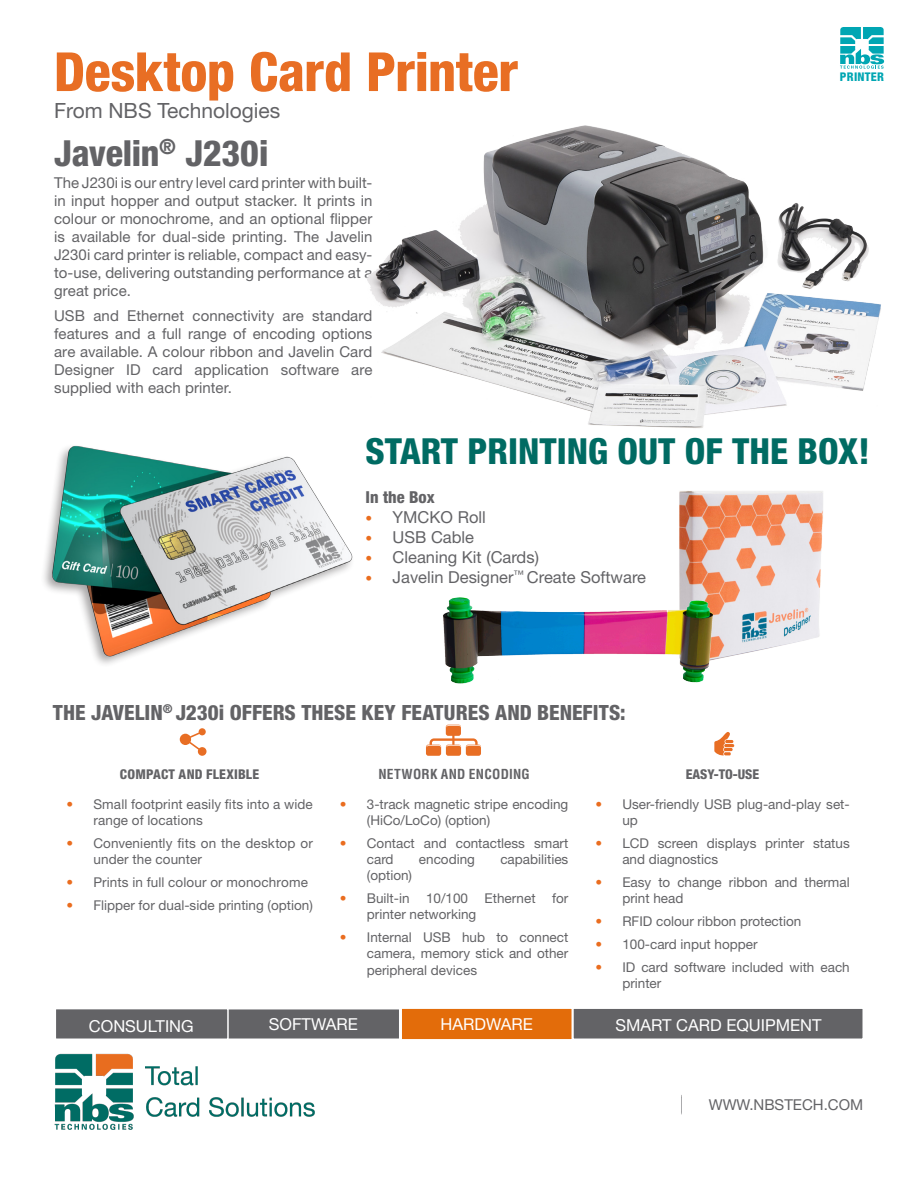
<style>
.page{position:relative;width:918px;height:1188px;background:#fff}
.page>*{position:absolute;margin:0;border:0;box-sizing:border-box;transform-origin:0 0}
.t1{font:800 condensed 54px "Helvetica Neue LT Std";letter-spacing:-.005em;color:#e86e24}
.t2{font:800 condensed 36px "Helvetica Neue LT Std";color:#006b63}
.t3{font:800 condensed 36px "Helvetica Neue LT Std";letter-spacing:-.01em;color:#636366}
.t4{font:800 condensed 21px "Helvetica Neue LT Std";color:#636366}
.t5{font:21px "Helvetica Neue LT Std";color:#636366}
.t6{font:16.5px "Helvetica Neue LT Std";color:#636366}
.t7{font:16.5px "Helvetica Neue LT Std";color:#fff}
.t8{font:800 condensed 16.5px "Helvetica Neue LT Std";color:#636366}
.t9{font:15px/18px "Helvetica Neue LT Std";letter-spacing:.005em;color:#636366;text-align:justify}
.t10{font:13.5px/16.2px "Helvetica Neue LT Std";color:#636366}
.t11{font:800 condensed 13.5px "Helvetica Neue LT Std";letter-spacing:.01em;color:#636366}
.t12{font:700 condensed 13.5px "Helvetica LT Std";letter-spacing:.02em;color:#636366}
.t13{font:800 condensed 12px "Helvetica Neue LT Std";letter-spacing:.02em;color:#00a6b3}
.s1{font-size:13.5px;color:#ea6d1f}
.s2{color:#ea6d1f}
</style>
<div class="page">
<div style="left:446px;top:725px;width:15px;height:11px;background:#e86e24;border-radius:2px"></div>
<svg style="left:446px;top:725px;width:15px;height:3px"></svg>
<div style="left:446px;top:745px;width:15px;height:11px;background:#e86e24;border-radius:2px"></div>
<div style="left:466px;top:745px;width:15px;height:11px;background:#e86e24;border-radius:2px"></div>
<div style="left:426px;top:745px;width:15px;height:11px;background:#e86e24;border-radius:2px"></div>
<svg style="left:427px;top:734px;width:54px;height:15px"></svg>
<svg style="left:714px;top:732px;width:20px;height:24px"></svg>
<svg style="left:180px;top:728px;width:27px;height:28px"></svg>
<div style="left:401px;top:1008px;width:171px;height:32px;background:#e36c0a"></div>
<div style="left:400px;top:1007px;width:173px;height:34px;border:2px solid #fff"></div>
<div style="left:227px;top:1009px;width:173px;height:30px;background:#636366"></div>
<div style="left:226px;top:1008px;width:174px;height:32px;border:2px solid #fff"></div>
<div style="left:572px;top:1007px;width:292px;height:33px;background:#636366;border:2px solid #fff"></div>
<div style="left:55px;top:1008px;width:174px;height:32px;background:#636366;border:2px solid #fff"></div>
<img style="left:54px;top:1053px;width:261px;height:77px">
<img style="left:44px;top:445px;width:309px;height:219px">
<svg style="left:840px;top:27px;width:44px;height:42px"></svg>
<img style="left:337px;top:125px;width:544px;height:344px">
<svg style="left:681px;top:1096px;width:1px;height:17px"></svg>
<img style="left:679px;top:490px;width:144px;height:169px">
<img style="left:443px;top:586px;width:275px;height:98px">
<p class="t1" style="left:54px;top:38px;width:466px">Desktop Card Printer</p>
<p class="t5" style="left:54px;top:98px;width:228px">From NBS Technologies</p>
<p class="t3" style="left:54px;top:131px;width:216px">Javelin<sup>®</sup> J230i</p>
<p class="t9" style="left:54px;top:174px;width:320px">The J230i is our entry level card printer with built&shy;in input hopper and output stacker. It prints in colour or monochrome, and an optional flipper is available for dual-side printing. The Javelin J230i card printer is reliable, compact and easy&shy;to-use, delivering outstanding performance at a great price.</p>
<p class="t9" style="left:54px;top:307px;width:320px">USB and Ethernet connectivity are standard features and a full range of encoding options are available. A colour ribbon and Javelin Card Designer ID card application software are supplied with each printer.</p>
<p class="t13" style="left:840px;top:69px;width:46px">PRINTER</p>
<p class="t2" style="left:366px;top:429px;width:506px">START PRINTING OUT OF THE BOX!</p>
<p class="t8" style="left:366px;top:487px;width:71px">In the Box</p>
<p class="t6" style="left:366px;top:508px;width:122px"><span class="s1">•</span> YMCKO Roll</p>
<p class="t6" style="left:366px;top:527px;width:110px"><span class="s1">•</span> USB Cable</p>
<p class="t6" style="left:366px;top:547px;width:175px"><span class="s1">•</span> Cleaning Kit (Cards)</p>
<p class="t6" style="left:366px;top:567px;width:282px"><span class="s1">•</span> Javelin Designer<sup>™</sup> Create Software</p>
<p class="t4" style="left:53px;top:700px;width:574px">THE JAVELIN<sup>®</sup> J230i OFFERS THESE KEY FEATURES AND BENEFITS:</p>
<p class="t11" style="left:120px;top:765px;width:141px">COMPACT AND FLEXIBLE</p>
<p class="t12" style="left:378px;top:765px;width:153px">NETWORK AND ENCODING</p>
<p class="t11" style="left:686px;top:765px;width:75px">EASY-TO-USE</p>
<p class="t10" style="left:93px;top:795px;width:221px;text-indent:-27px"><span class="s2">•</span> Small footprint easily fits into a wide range of locations</p>
<p class="t10" style="left:93px;top:835px;width:221px;text-indent:-27px"><span class="s2">•</span> Conveniently fits on the desktop or under the counter</p>
<p class="t10" style="left:66px;top:874px;width:243px"><span class="s2">•</span> Prints in full colour or monochrome</p>
<p class="t10" style="left:66px;top:897px;width:248px"><span class="s2">•</span> Flipper for dual-side printing (option)</p>
<p class="t10" style="left:622px;top:795px;width:229px;text-indent:-27px"><span class="s2">•</span> User-friendly USB plug-and-play set&shy;up</p>
<p class="t10" style="left:622px;top:835px;width:229px;text-indent:-27px"><span class="s2">•</span> LCD screen displays printer status and diagnostics</p>
<p class="t10" style="left:622px;top:874px;width:229px;text-indent:-27px"><span class="s2">•</span> Easy to change ribbon and thermal print head</p>
<p class="t10" style="left:595px;top:913px;width:208px"><span class="s2">•</span> RFID colour ribbon protection</p>
<p class="t10" style="left:595px;top:936px;width:164px"><span class="s2">•</span> 100-card input hopper</p>
<p class="t10" style="left:622px;top:959px;width:229px;text-indent:-27px"><span class="s2">•</span> ID card software included with each printer</p>
<p class="t10" style="left:367px;top:795px;width:203px;text-indent:-27px"><span class="s2">•</span> 3-track magnetic stripe encoding (HiCo/LoCo) (option)</p>
<p class="t10" style="left:367px;top:835px;width:203px;text-indent:-27px"><span class="s2">•</span> Contact and contactless smart card</p>
<p class="t10" style="left:419px;top:851px;width:58px">encoding</p>
<p class="t10" style="left:500px;top:851px;width:69px">capabilities</p>
<p class="t10" style="left:367px;top:867px;width:47px">(option)</p>
<p class="t10" style="left:367px;top:890px;width:203px;text-indent:-27px"><span class="s2">•</span> Built-in 10/100 Ethernet for printer networking</p>
<p class="t10" style="left:367px;top:929px;width:203px;text-align:justify;text-indent:-27px"><span class="s2">•</span> Internal USB hub to connect camera, memory stick and other peripheral devices</p>
<p class="t7" style="left:88px;top:1015px;width:106px">CONSULTING</p>
<p class="t7" style="left:269px;top:1014px;width:91px">SOFTWARE</p>
<p class="t7" style="left:441px;top:1014px;width:94px">HARDWARE</p>
<p class="t7" style="left:592px;top:1014px;width:254px">SMART CARD MANUFACTURING</p>
<p class="t7" style="left:615px;top:1015px;width:208px">SMART CARD EQUIPMENT</p>
<p class="t9" style="left:709px;top:1095px;width:156px">WWW.NBSTECH.COM</p>
</div>
